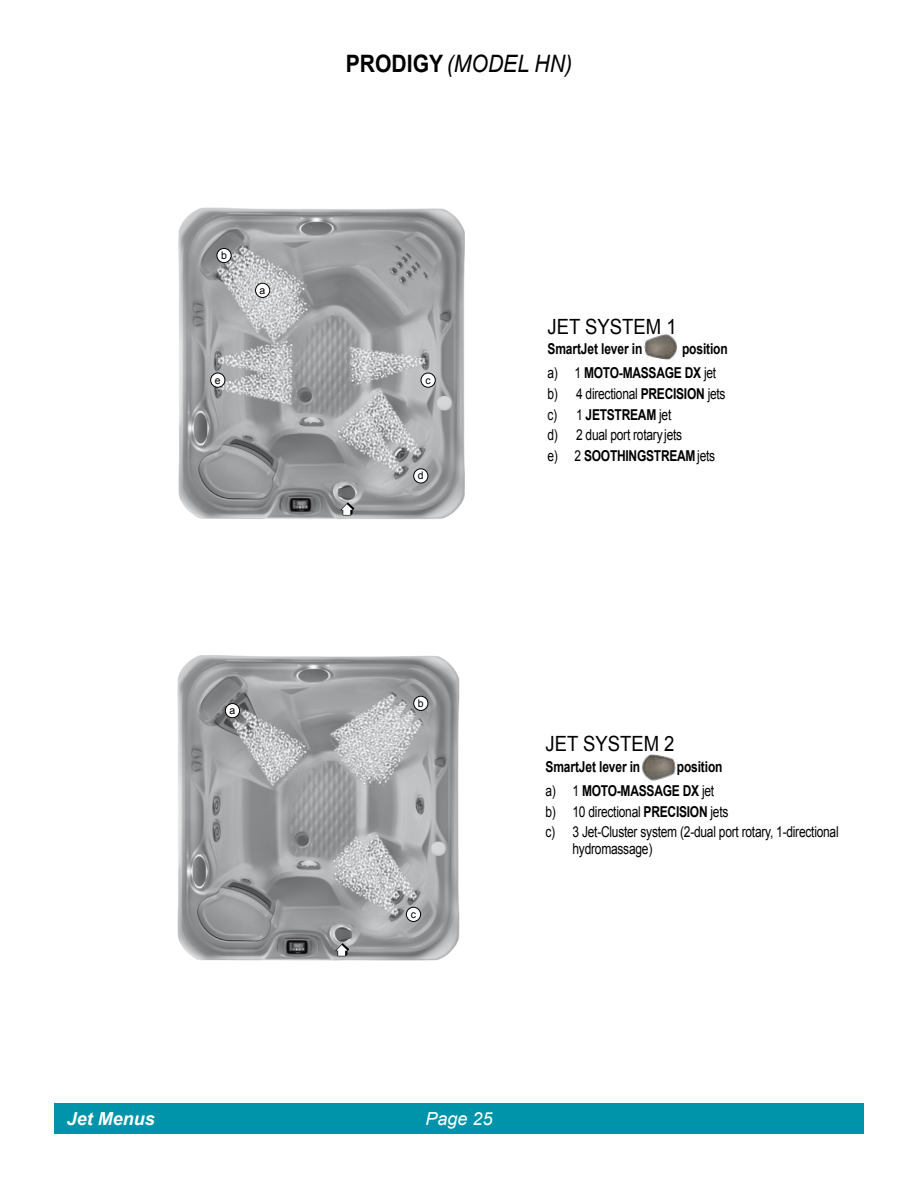
<style>
.page{position:relative;width:918px;height:1188px;background:#fff}
.page>*{position:absolute;margin:0;border:0;box-sizing:border-box;transform-origin:0 0}
.t1{font:italic 24px "Arial";color:#000;scale:.88 1}
.t2{font:21px "Arial";color:#000;scale:.88 1}
.t3{font:italic 700 18px "Arial";color:#fff}
.t4{font:italic 18px "Arial";color:#fff}
.t5{font:15px/20.9px "Arial";letter-spacing:-.02em;color:#000;scale:.8 1}
.t6{font:700 15px/23.9px "Arial";letter-spacing:-.01em;color:#000;scale:.8 1}
.t7{font:10.5px "Arial";color:#000}
.s1{font-weight:700;font-style:normal}
.s2{font-weight:400}
.s3{font-weight:700}
</style>
<div class="page">
<div style="left:54px;top:1103px;width:810px;height:31px;background:#0094aa"></div>
<img style="left:643px;top:332px;width:36px;height:28px">
<img style="left:640px;top:754px;width:37px;height:29px">
<img style="left:178px;top:208px;width:287px;height:311px">
<img style="left:177px;top:655px;width:283px;height:306px">
<svg style="left:340px;top:502px;width:14px;height:13px"></svg>
<svg style="left:335px;top:943px;width:14px;height:13px"></svg>
<div style="left:256px;top:283px;width:14px;height:14px;background:#fff;border-radius:50%"></div>
<div style="left:255px;top:283px;width:15px;height:15px;border:1px solid #000;border-radius:50%"></div>
<div style="left:217px;top:248px;width:14px;height:15px;background:#fff;border-radius:50%"></div>
<div style="left:217px;top:248px;width:14px;height:15px;border:1px solid #000;border-radius:50%"></div>
<div style="left:421px;top:373px;width:14px;height:14px;background:#fff;border-radius:50%"></div>
<div style="left:421px;top:373px;width:15px;height:14px;border:1px solid #000;border-radius:50%"></div>
<div style="left:414px;top:469px;width:14px;height:14px;background:#fff;border-radius:50%"></div>
<div style="left:413px;top:469px;width:15px;height:14px;border:1px solid #000;border-radius:50%"></div>
<div style="left:225px;top:704px;width:15px;height:14px;background:#fff;border-radius:50%"></div>
<div style="left:225px;top:703px;width:15px;height:15px;border:1px solid #000;border-radius:50%"></div>
<div style="left:414px;top:696px;width:14px;height:14px;background:#fff;border-radius:50%"></div>
<div style="left:413px;top:696px;width:15px;height:15px;border:1px solid #000;border-radius:50%"></div>
<div style="left:406px;top:907px;width:15px;height:14px;background:#fff;border-radius:50%"></div>
<div style="left:406px;top:907px;width:15px;height:15px;border:1px solid #000;border-radius:50%"></div>
<div style="left:211px;top:373px;width:14px;height:14px;background:#fff;border-radius:50%"></div>
<div style="left:210px;top:373px;width:15px;height:14px;border:1px solid #000;border-radius:50%"></div>
<p class="t7" style="left:221px;top:248px;width:7px">b</p>
<p class="t7" style="left:260px;top:283px;width:7px">a</p>
<p class="t7" style="left:215px;top:373px;width:7px">e</p>
<h1 class="t1" style="left:346px;top:48px;width:259px"><span class="s1">PRODIGY</span> (MODEL HN)</h1>
<p class="t7" style="left:425px;top:373px;width:7px">c</p>
<p class="t7" style="left:418px;top:469px;width:7px">d</p>
<h2 class="t2" style="left:548px;top:312px;width:148px">JET SYSTEM 1</h2>
<p class="t6" style="left:548px;top:337px;width:120px">SmartJet lever in</p>
<p class="t6" style="left:548px;top:337px;width:227px;text-indent:134px">position <span class="s2">a) 1</span> MOTO-MASSAGE DX <span class="s2">jet</span></p>
<p class="t5" style="left:548px;top:383px;width:224px">b) 4 directional <span class="s3">PRECISION</span> jets c) 1 <span class="s3">JETSTREAM</span> jet<br>d) 2 dual port rotary jets<br>e) 2 <span class="s3">SOOTHINGSTREAM</span>jets</p>
<p class="t7" style="left:229px;top:704px;width:7px">a</p>
<p class="t3" style="left:67px;top:1107px;width:90px">Jet Menus</p>
<p class="t7" style="left:418px;top:696px;width:7px">b</p>
<p class="t7" style="left:411px;top:907px;width:7px">c</p>
<h2 class="t2" style="left:546px;top:730px;width:148px">JET SYSTEM 2</h2>
<p class="t6" style="left:546px;top:755px;width:120px">SmartJet lever in</p>
<p class="t6" style="left:546px;top:755px;width:223px;text-indent:131px">position <span class="s2">a) 1</span> MOTO-MASSAGE DX <span class="s2">jet</span></p>
<p class="t5" style="left:546px;top:801px;width:368px">b) 10 directional <span class="s3">PRECISION</span> jets<br>c) 3 Jet-Cluster system (2‑dual port rotary, 1‑directional</p>
<p class="t5" style="left:573px;top:838px;width:101px">hydromassage)</p>
<p class="t4" style="left:425px;top:1107px;width:69px">Page 25</p>
</div>
